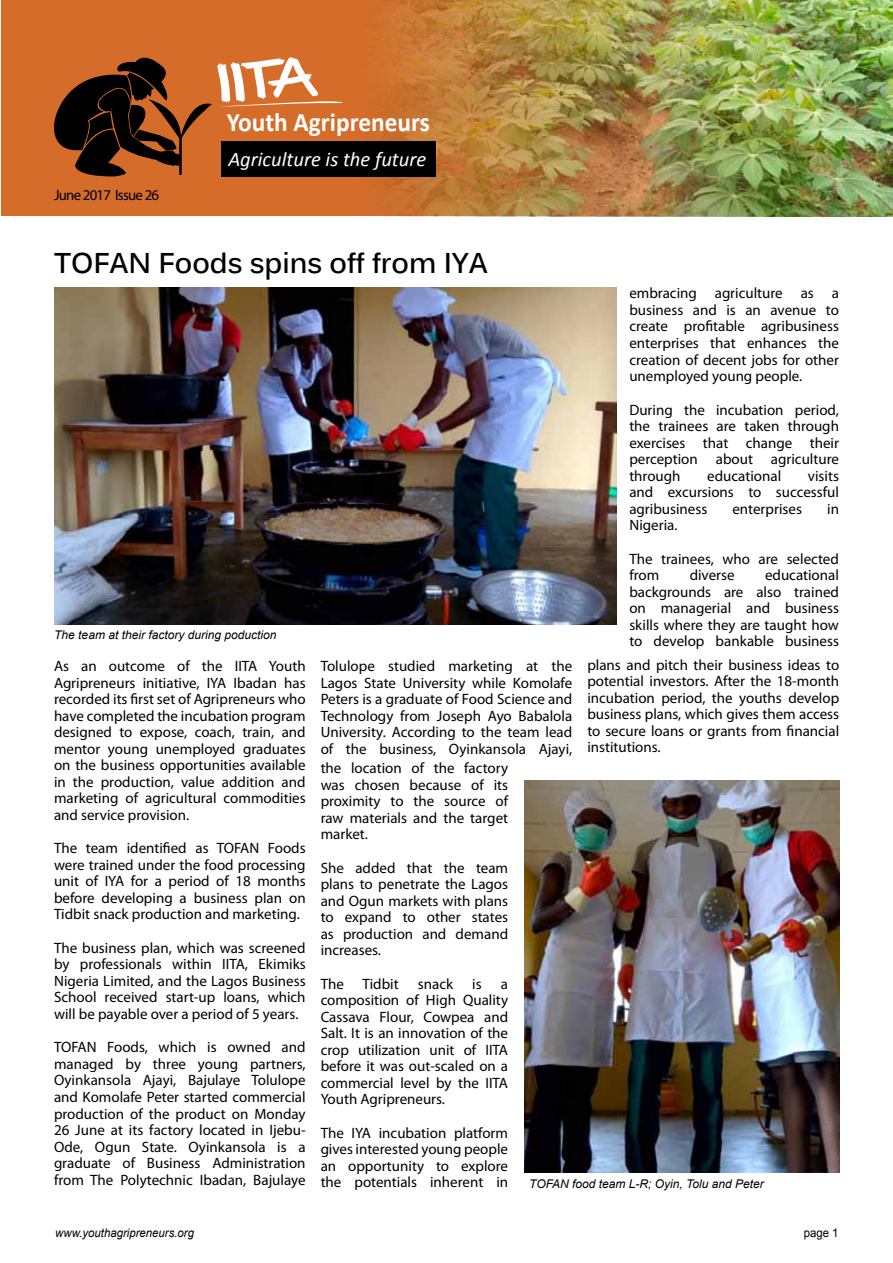
<style>
.page{position:relative;width:893px;height:1263px;background:#fff}
.page>*{position:absolute;margin:0;border:0;box-sizing:border-box;transform-origin:0 0}
.t1{font:700 28.5px "Kalinga";color:#000}
.t2{font:700 26.7px "Calibri";color:#fff;scale:.95 1}
.t3{font:italic 20.55px "Calibri";color:#fff}
.t4{font:15px/16.5px "Myriad Pro";color:#000;text-align:justify}
.t5{font:15px "Myriad Pro";letter-spacing:-.05em;color:#000}
.t6{font:italic 12px "Arial";color:#000}
.t7{font:italic 12px "Arial";color:#000;scale:.95 1}
.t8{font:12px "Arial";color:#000;scale:.95 1}
</style>
<div class="page">
<img style="left:525px;top:780px;width:314px;height:393px">
<img style="left:54px;top:287px;width:562px;height:337px">
<div style="left:1px;top:1px;width:891px;height:215px;background:#d56c2a"></div>
<img style="left:221px;top:0;width:672px;height:216px">
<div style="left:222px;top:141px;width:214px;height:35px;background:#000"></div>
<svg style="left:54px;top:50px;width:289px;height:127px"></svg>
<p class="t5" style="left:54px;top:186px;width:107px">June 2017 Issue 26</p>
<h2 class="t2" style="left:227px;top:105px;width:215px">Youth Agripreneurs</h2>
<h3 class="t3" style="left:228px;top:146px;width:200px">Agriculture is the future</h3>
<h1 class="t1" style="left:54px;top:244px;width:435px">TOFAN Foods spins off from IYA</h1>
<p class="t6" style="left:54px;top:627px;width:224px">The team at their factory during poduction</p>
<p class="t4" style="left:629px;top:285px;width:211px">embracing agriculture as a business and is an avenue to create profitable agribusiness enterprises that enhances the creation of decent jobs for other unemployed young people.</p>
<p class="t4" style="left:629px;top:401px;width:211px">During the incubation period, the trainees are taken through exercises that change their perception about agriculture through</p>
<p class="t4" style="left:707px;top:467px;width:75px">educational</p>
<p class="t4" style="left:629px;top:467px;width:211px;text-indent:179px">visits and excursions to successful agribusiness</p>
<p class="t4" style="left:732px;top:500px;width:71px">enterprises</p>
<p class="t4" style="left:827px;top:500px;width:13px">in</p>
<p class="t4" style="left:629px;top:516px;width:50px">Nigeria.</p>
<p class="t4" style="left:629px;top:550px;width:211px">The trainees, who are selected from</p>
<p class="t4" style="left:629px;top:566px;width:211px;text-indent:136px">educational backgrounds are also trained on managerial and business skills where they are taught how to develop bankable business</p>
<p class="t4" style="left:690px;top:566px;width:46px">diverse</p>
<p class="t4" style="left:54px;top:658px;width:253px">As an outcome of the IITA Youth Agripreneurs initiative, IYA Ibadan has recorded its first set of Agripreneurs who have completed the incubation program designed to expose, coach, train, and mentor young unemployed graduates on the business opportunities available in the production, value addition and marketing of agricultural commodities and service provision.</p>
<p class="t4" style="left:54px;top:840px;width:253px">The team identified as TOFAN Foods were trained under the food processing unit of IYA for a period of 18 months before developing a business plan on Tidbit snack production and marketing.</p>
<p class="t4" style="left:54px;top:939px;width:253px">The business plan, which was screened by professionals within IITA, Ekimiks Nigeria Limited, and the Lagos Business School received start-up loans, which will be payable over a period of 5 years.</p>
<p class="t4" style="left:54px;top:1039px;width:253px">TOFAN Foods, which is owned and managed by three young partners, Oyinkansola Ajayi, Bajulaye Tolulope and Komolafe Peter started commercial production of the product on Monday 26 June at its factory located in Ijebu-Ode, Ogun State. Oyinkansola is a graduate of Business Administration from The Polytechnic Ibadan, Bajulaye</p>
<p class="t4" style="left:321px;top:658px;width:253px">Tolulope studied marketing at the Lagos State University while Komolafe Peters is a graduate of Food Science and Technology from Joseph Ayo Babalola University. According to the team lead of the business, Oyinkansola Ajayi,</p>
<p class="t4" style="left:587px;top:656px;width:253px">plans and pitch their business ideas to potential investors. After the 18-month incubation period, the youths develop business plans, which gives them access to secure loans or grants from financial institutions.</p>
<p class="t4" style="left:321px;top:760px;width:189px">the location of the factory was chosen because of its proximity to the source of raw materials and the target market.</p>
<p class="t4" style="left:321px;top:859px;width:189px">She added that the team plans to penetrate the Lagos and Ogun markets with plans to expand to other states as production and demand increases.</p>
<p class="t4" style="left:321px;top:975px;width:80px">The Tidbit</p>
<p class="t4" style="left:418px;top:975px;width:37px">snack</p>
<p class="t4" style="left:472px;top:975px;width:11px">is</p>
<p class="t4" style="left:321px;top:975px;width:189px;text-indent:180px">a composition of High Quality Cassava Flour, Cowpea and Salt. It is an innovation of the crop utilization unit of IITA before it was out-scaled on a commercial level by the IITA Youth Agripreneurs.</p>
<p class="t4" style="left:321px;top:1124px;width:189px">The IYA incubation platform gives interested young people an opportunity to explore the potentials inherent in</p>
<p class="t6" style="left:529px;top:1176px;width:236px">TOFAN food team L-R; Oyin, Tolu and Peter</p>
<p class="t7" style="left:55px;top:1225px;width:148px">www.youthagripreneurs.org</p>
<p class="t8" style="left:804px;top:1225px;width:38px">page 1</p>
</div>
